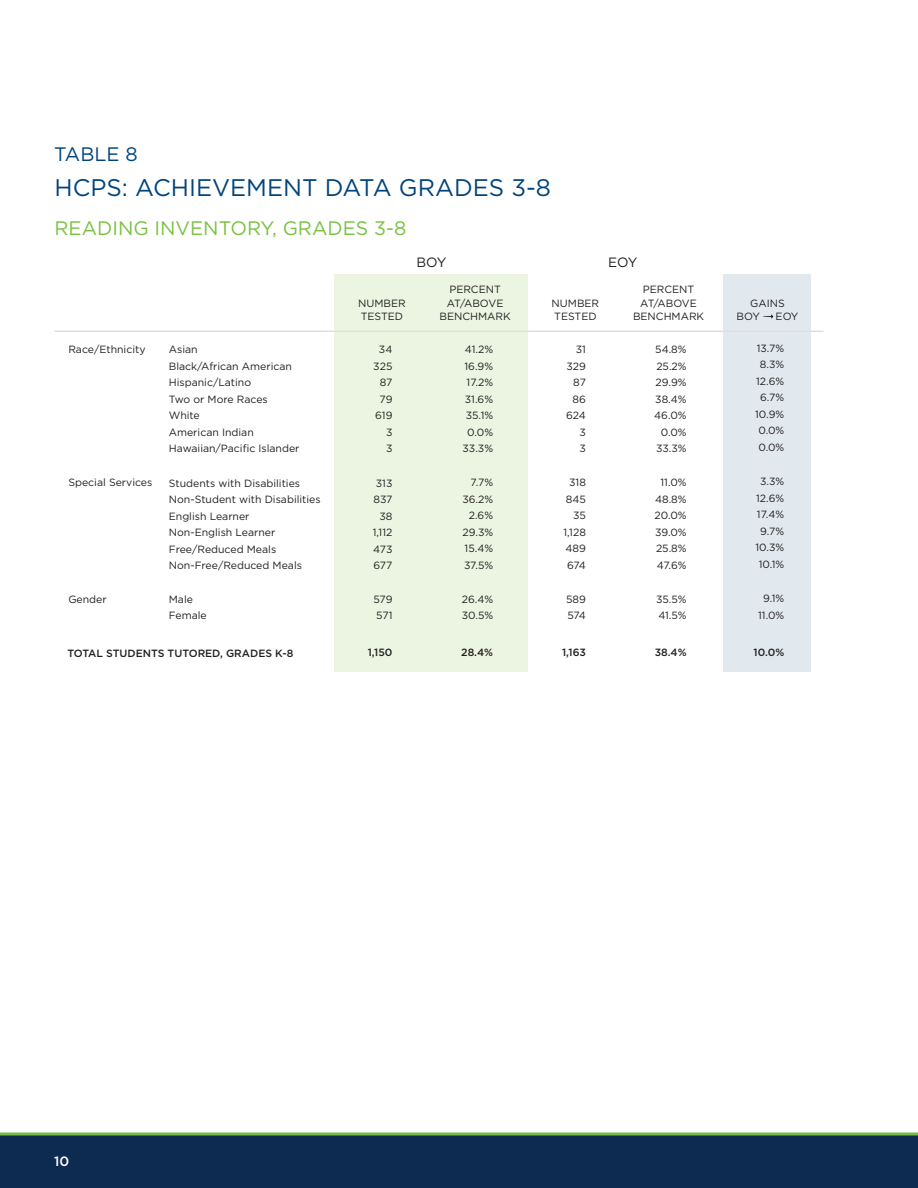
<style>
.page{position:relative;width:918px;height:1188px;background:#fff}
.page>*{position:absolute;margin:0;border:0;box-sizing:border-box;transform-origin:0 0}
.t1{font:24px "Gotham";color:#00447b}
.t2{font:19.5px "Gotham";color:#79c142}
.t3{font:19.5px "Gotham";color:#00447b}
.t4{font:13.5px "Gotham";letter-spacing:-.03em;color:#231f20}
.t5{font:500 13.5px "Gotham";color:#fff}
.t6{font:10.5px/16.5px "Gotham";color:#231f20}
.t7{font:500 10.5px "Gotham";color:#231f20}
</style>
<div class="page">
<div style="left:0;top:1134px;width:918px;height:54px;background:#0d2b51"></div>
<svg style="left:0;top:1132px;width:918px;height:4px;background:#78b25b"></svg>
<div style="left:724px;top:274px;width:87px;height:398px;background:#e1e9ef"></div>
<div style="left:335px;top:274px;width:193px;height:398px;background:#ebf5e2"></div>
<hr style="left:55px;top:331px;width:769px;height:1px;background:#dedfde">
<svg style="left:763px;top:314px;width:10px;height:5px"></svg>
<h2 class="t3" style="left:54px;top:142px;width:85px">TABLE 8</h2>
<h1 class="t1" style="left:55px;top:172px;width:498px">HCPS: ACHIEVEMENT DATA GRADES 3-8</h1>
<h2 class="t2" style="left:55px;top:215px;width:353px">READING INVENTORY, GRADES 3-8</h2>
<p class="t4" style="left:416px;top:253px;width:32px">BOY</p>
<p class="t4" style="left:608px;top:253px;width:31px">EOY</p>
<p class="t6" style="left:358px;top:296px;width:49px;line-height:13.5px">NUMBER<br>TESTED</p>
<p class="t6" style="left:440px;top:282px;width:73px;line-height:13.5px;text-align:center">PERCENT<br>AT/ABOVE<br>BENCHMARK</p>
<p class="t6" style="left:552px;top:296px;width:49px;line-height:13.5px">NUMBER<br>TESTED</p>
<p class="t6" style="left:633px;top:282px;width:73px;line-height:13.5px;text-align:center">PERCENT<br>AT/ABOVE<br>BENCHMARK</p>
<p class="t6" style="left:736px;top:296px;width:50px;line-height:13.5px;text-indent:14px">GAINS<br>BOY</p>
<p class="t6" style="left:776px;top:308px;width:24px">EOY</p>
<p class="t6" style="left:68px;top:341px;width:79px">Race/Ethnicity</p>
<p class="t6" style="left:169px;top:341px;width:132px">Asian<br>Black/African American<br>Hispanic/Latino<br>Two or More Races<br>White<br>American Indian<br>Hawaiian/Pacific Islander</p>
<p class="t6" style="left:373px;top:341px;width:21px;text-align:right">34<br>325<br>87<br>79<br>619<br>3<br>3</p>
<p class="t6" style="left:463px;top:341px;width:32px;text-align:center">41.2%<br>16.9%<br>17.2%<br>31.6%<br>35.1%<br>0.0%<br>33.3%</p>
<p class="t6" style="left:566px;top:341px;width:21px;text-align:right">31<br>329<br>87<br>86<br>624<br>3<br>3</p>
<p class="t6" style="left:654px;top:341px;width:34px;text-align:right">54.8%<br>25.2%<br>29.9%<br>38.4%<br>46.0%<br>0.0%<br>33.3%</p>
<p class="t6" style="left:755px;top:340px;width:31px;text-align:center">13.7%<br>8.3%<br>12.6%<br>6.7%<br>10.9%<br>0.0%<br>0.0%</p>
<p class="t6" style="left:68px;top:474px;width:86px">Special Services</p>
<p class="t6" style="left:68px;top:590px;width:40px">Gender</p>
<p class="t6" style="left:169px;top:474px;width:153px">Students with Disabilities<br>Non-Student with Disabilities<br>English Learner<br>Non-English Learner<br>Free/Reduced Meals<br>Non-Free/Reduced Meals</p>
<p class="t6" style="left:373px;top:474px;width:21px;text-align:right">313<br>837<br>38<br>1,112<br>473<br>677</p>
<p class="t6" style="left:462px;top:474px;width:32px;text-align:right">7.7%<br>36.2%<br>2.6%<br>29.3%<br>15.4%<br>37.5%</p>
<p class="t6" style="left:755px;top:473px;width:30px;text-align:center">3.3%<br>12.6%<br>17.4%<br>9.7%<br>10.3%<br>10.1%</p>
<p class="t6" style="left:564px;top:474px;width:24px;text-align:right">318<br>845<br>35<br>1,128<br>489<br>674</p>
<p class="t6" style="left:654px;top:474px;width:34px;text-align:center">11.0%<br>48.8%<br>20.0%<br>39.0%<br>25.8%<br>47.6%</p>
<p class="t6" style="left:169px;top:590px;width:39px">Male<br>Female</p>
<p class="t6" style="left:373px;top:590px;width:21px">579<br>571</p>
<p class="t6" style="left:462px;top:590px;width:33px">26.4%<br>30.5%</p>
<p class="t6" style="left:758px;top:590px;width:28px;text-align:center">9.1%<br>11.0%</p>
<p class="t6" style="left:566px;top:590px;width:21px">589<br>574</p>
<p class="t6" style="left:656px;top:590px;width:32px">35.5%<br>41.5%</p>
<p class="t7" style="left:67px;top:647px;width:227px">TOTAL STUDENTS TUTORED, GRADES K-8</p>
<p class="t7" style="left:368px;top:646px;width:26px">1,150</p>
<p class="t7" style="left:461px;top:646px;width:33px">28.4%</p>
<p class="t7" style="left:562px;top:646px;width:25px">1,163</p>
<p class="t7" style="left:655px;top:646px;width:33px">38.4%</p>
<p class="t7" style="left:754px;top:646px;width:32px">10.0%</p>
<p class="t5" style="left:54px;top:1152px;width:17px">10</p>
</div>
